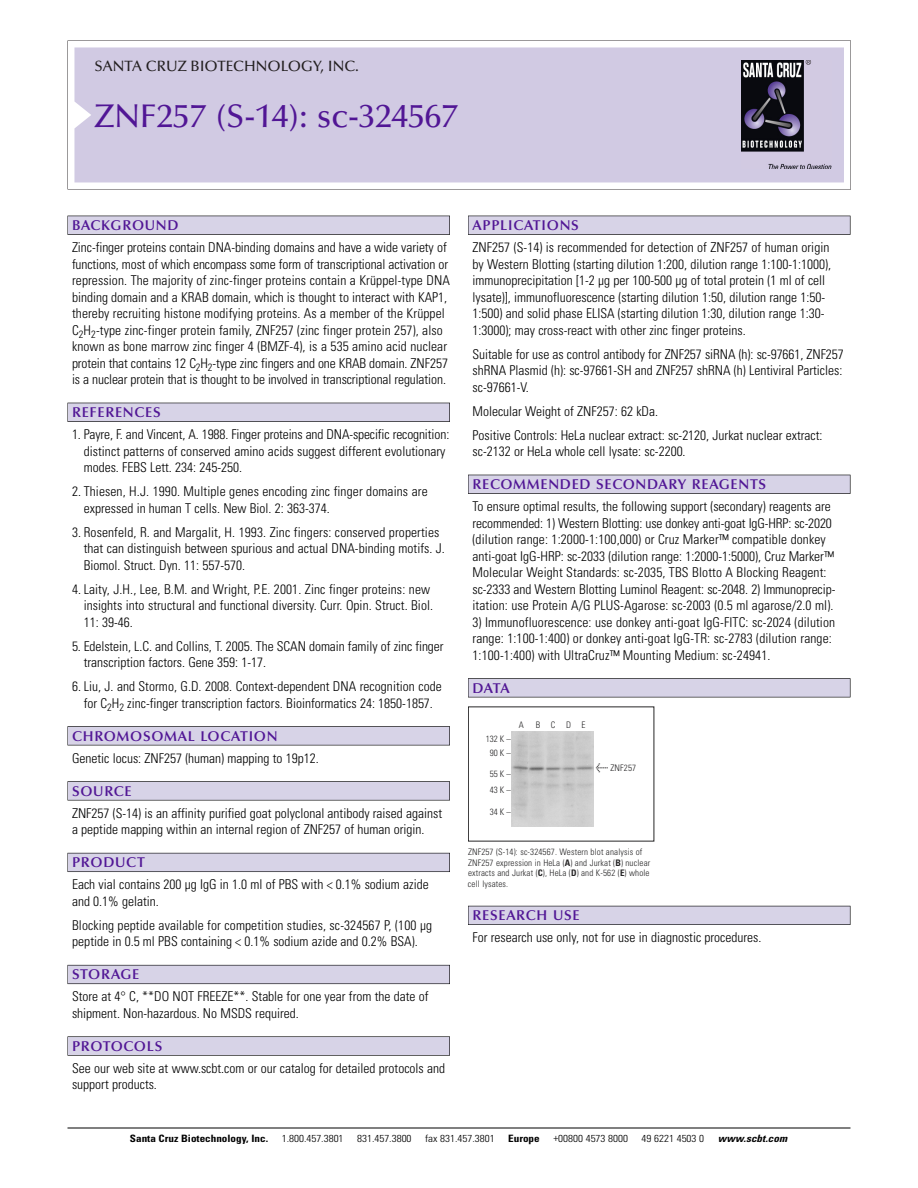
<style>
.page{position:relative;width:918px;height:1188px;background:#fff}
.page>*{position:absolute;margin:0;border:0;box-sizing:border-box;transform-origin:0 0}
.t1{font:500 33px "Optima";color:#511695}
.t2{font:500 15px "Optima";color:#231f20}
.t3{font:600 14.25px "Optima";letter-spacing:.05em;color:#511695}
.t4{font:300 condensed 13.5px/16.5px "Univers";color:#000}
.t5{font:300 condensed 10.2px "Univers";color:#000;scale:1.1 1}
.t6{font:700 condensed 10.2px "Univers";color:#000;scale:1.1 1}
.t7{font:italic 700 condensed 10.2px "Univers";letter-spacing:.005em;color:#000;scale:1.1 1}
.t8{font:9px/10.5px "Univers Condensed Light+NSBYAX";letter-spacing:.015em;color:#272627}
.s1{font-family:"Meta Plus Book Roman+GHFYWG";font-size:10.5px}
.s2{font-family:"Univers Condensed Bold+PAXULF"}
</style>
<div class="page">
<svg style="left:68px;top:40px;width:783px;height:149px"></svg>
<div style="left:74px;top:47px;width:770px;height:135px;background:#d1cae3"></div>
<img style="left:741px;top:60px;width:90px;height:108px">
<div style="left:68px;top:216px;width:382px;height:19px;background:#525155"></div>
<div style="left:68px;top:216px;width:381px;height:18px;background:#d7d3e7"></div>
<div style="left:68px;top:403px;width:382px;height:19px;background:#515055"></div>
<div style="left:68px;top:403px;width:381px;height:18px;background:#d7d3e7"></div>
<div style="left:68px;top:726px;width:382px;height:19px;background:#545357"></div>
<div style="left:68px;top:727px;width:381px;height:18px;background:#d7d3e7"></div>
<div style="left:68px;top:781px;width:382px;height:19px;background:#575759"></div>
<div style="left:68px;top:782px;width:381px;height:18px;background:#d7d3e7"></div>
<div style="left:68px;top:853px;width:382px;height:19px;background:#5b5a62"></div>
<div style="left:68px;top:853px;width:381px;height:18px;background:#d7d3e7"></div>
<div style="left:68px;top:965px;width:382px;height:19px;background:#66646e"></div>
<div style="left:68px;top:965px;width:381px;height:18px;background:#d7d3e7"></div>
<div style="left:68px;top:1036px;width:382px;height:20px;background:#616161"></div>
<div style="left:68px;top:1037px;width:381px;height:18px;background:#d7d3e7"></div>
<div style="left:468px;top:216px;width:382px;height:19px;background:#525155"></div>
<div style="left:468px;top:216px;width:382px;height:18px;background:#d7d3e7"></div>
<div style="left:468px;top:475px;width:382px;height:19px;background:#515055"></div>
<div style="left:468px;top:475px;width:382px;height:18px;background:#d7d3e7"></div>
<div style="left:468px;top:678px;width:382px;height:19px;background:#545357"></div>
<div style="left:468px;top:679px;width:382px;height:18px;background:#d7d3e7"></div>
<div style="left:468px;top:906px;width:382px;height:19px;background:#54535a"></div>
<div style="left:468px;top:906px;width:382px;height:18px;background:#d7d3e7"></div>
<hr style="left:68px;top:1128px;width:782px;height:1px;background:#000">
<img style="left:512px;top:732px;width:82px;height:95px">
<p class="t2" style="left:94px;top:61px;width:266px">SANTA CRUZ BIOTECHNOLOGY, INC.</p>
<h1 class="t1" style="left:94px;top:103px;width:365px">ZNF257 (S-14): sc-324567</h1>
<p class="t3" style="left:72px;top:219px;width:108px">BACKGROUND</p>
<p class="t4" style="left:72px;top:240px;width:379px">Zinc-finger proteins contain DNA-binding domains and have a wide variety of functions, most of which encompass some form of transcriptional activation or repression. The majority of zinc-finger proteins contain a Krüppel-type DNA binding domain and a KRAB domain, which is thought to interact with KAP1, thereby recruiting histone modifying proteins. As a member of the Krüppel C<sub>2</sub>H<sub>2</sub>-type zinc-finger protein family, ZNF257 (zinc finger protein 257), also known as bone marrow zinc finger 4 (BMZF-4), is a 535 amino acid nuclear protein that contains 12 C<sub>2</sub>H<sub>2</sub>-type zinc fingers and one KRAB domain. ZNF257 is a nuclear protein that is thought to be involved in transcriptional regulation.</p>
<p class="t3" style="left:72px;top:407px;width:90px">REFERENCES</p>
<p class="t4" style="left:84px;top:427px;width:367px;text-indent:-12px">1. Payre, F. and Vincent, A. 1988. Finger proteins and DNA-specific recognition: distinct patterns of conserved amino acids suggest different evolutionary modes. FEBS Lett. 234: 245-250.</p>
<p class="t4" style="left:84px;top:484px;width:346px;text-indent:-12px">2. Thiesen, H.J. 1990. Multiple genes encoding zinc finger domains are expressed in human T cells. New Biol. 2: 363-374.</p>
<p class="t4" style="left:84px;top:525px;width:363px;text-indent:-12px">3. Rosenfeld, R. and Margalit, H. 1993. Zinc fingers: conserved properties that can distinguish between spurious and actual DNA-binding motifs. J.<br>Biomol. Struct. Dyn. 11: 557-570.</p>
<p class="t4" style="left:84px;top:582px;width:351px;text-indent:-12px">4. Laity, J.H., Lee, B.M. and Wright, P.E. 2001. Zinc finger proteins: new insights into structural and functional diversity. Curr. Opin. Struct. Biol.<br>11: 39-46.</p>
<p class="t4" style="left:84px;top:639px;width:361px;text-indent:-12px">5. Edelstein, L.C. and Collins, T. 2005. The SCAN domain family of zinc finger transcription factors. Gene 359: 1-17.</p>
<p class="t4" style="left:72px;top:679px;width:371px;text-align:center">6. Liu, J. and Stormo, G.D. 2008. Context-dependent DNA recognition code for C<sub>2</sub>H<sub>2</sub> zinc-finger transcription factors. Bioinformatics 24: 1850-1857.</p>
<p class="t3" style="left:72px;top:730px;width:207px">CHROMOSOMAL LOCATION</p>
<p class="t4" style="left:72px;top:751px;width:248px">Genetic locus: ZNF257 (human) mapping to 19p12.</p>
<p class="t3" style="left:72px;top:785px;width:61px">SOURCE</p>
<p class="t4" style="left:72px;top:806px;width:372px">ZNF257 (S-14) is an affinity purified goat polyclonal antibody raised against a peptide mapping within an internal region of ZNF257 of human origin.</p>
<p class="t3" style="left:72px;top:857px;width:74px">PRODUCT</p>
<p class="t4" style="left:72px;top:877px;width:358px">Each vial contains 200 µg IgG in 1.0 ml of PBS with &lt; 0.1% sodium azide and 0.1% gelatin.</p>
<p class="t4" style="left:72px;top:918px;width:362px">Blocking peptide available for competition studies, sc-324567 P, (100 µg peptide in 0.5 ml PBS containing &lt; 0.1% sodium azide and 0.2% BSA).</p>
<p class="t3" style="left:72px;top:969px;width:69px">STORAGE</p>
<p class="t4" style="left:72px;top:989px;width:358px">Store at 4° C, **DO NOT FREEZE**. Stable for one year from the date of shipment. Non-hazardous. No MSDS required.</p>
<p class="t3" style="left:72px;top:1040px;width:92px">PROTOCOLS</p>
<p class="t4" style="left:72px;top:1061px;width:375px">See our web site at www.scbt.com or our catalog for detailed protocols and support products.</p>
<p class="t3" style="left:473px;top:219px;width:108px">APPLICATIONS</p>
<p class="t4" style="left:473px;top:240px;width:360px">ZNF257 (S-14) is recommended for detection of ZNF257 of human origin by Western Blotting (starting dilution 1:200, dilution range 1:100-1:1000), immunoprecipitation [1-2 µg per 100-500 µg of total protein (1 ml of cell lysate)], immunofluorescence (starting dilution 1:50, dilution range 1:50- 1:500) and solid phase ELISA (starting dilution 1:30, dilution range 1:30- 1:3000); may cross-react with other zinc finger proteins.</p>
<p class="t4" style="left:473px;top:347px;width:373px;text-align:justify">Suitable for use as control antibody for ZNF257 siRNA (h): sc-97661, ZNF257 shRNA Plasmid (h): sc-97661-SH and ZNF257 shRNA (h) Lentiviral Particles: sc-97661-V.</p>
<p class="t4" style="left:473px;top:400px;width:352px;line-height:24px">Molecular Weight of ZNF257: 62 kDa.<br>Positive Controls: HeLa nuclear extract: sc-2120, Jurkat nuclear extract:</p>
<p class="t4" style="left:473px;top:444px;width:215px">sc-2132 or HeLa whole cell lysate: sc-2200.</p>
<p class="t3" style="left:473px;top:479px;width:295px">RECOMMENDED SECONDARY REAGENTS</p>
<p class="t4" style="left:473px;top:499px;width:364px">To ensure optimal results, the following support (secondary) reagents are recommended: 1) Western Blotting: use donkey anti-goat IgG-HRP: sc-2020 (dilution range: 1:2000-1:100,000) or Cruz Marker™ compatible donkey anti-goat IgG-HRP: sc-2033 (dilution range: 1:2000-1:5000), Cruz Marker™ Molecular Weight Standards: sc-2035, TBS Blotto A Blocking Reagent: sc-2333 and Western Blotting Luminol Reagent: sc-2048. 2) Immunoprecip&shy;itation: use Protein A/G PLUS-Agarose: sc-2003 (0.5 ml agarose/2.0 ml).</p>
<p class="t4" style="left:473px;top:615px;width:364px">3) Immunofluorescence: use donkey anti-goat IgG-FITC: sc-2024 (dilution range: 1:100-1:400) or donkey anti-goat IgG-TR: sc-2783 (dilution range:<br>1:100-1:400) with UltraCruz™ Mounting Medium: sc-24941.</p>
<p class="t3" style="left:473px;top:682px;width:39px">DATA</p>
<p class="t8" style="left:486px;top:733px;width:26px;line-height:13.2px;text-align:center">132 K –<br>90K–</p>
<p class="t8" style="left:490px;top:766px;width:22px;line-height:16.5px">55K–<br>43K–</p>
<p class="t8" style="left:490px;top:807px;width:22px">34K–</p>
<p class="t8" style="left:519px;top:721px;width:7px">A</p>
<p class="t8" style="left:536px;top:721px;width:51px">BCDE</p>
<p class="t8" style="left:596px;top:763px;width:42px"><span class="s1">&lt;</span> ZNF257</p>
<p class="t8" style="left:468px;top:848px;width:184px">ZNF257 (S-14): sc-324567. Western blot analysis of ZNF257 expression in HeLa (<span class="s2">A</span>) and Jurkat (<span class="s2">B</span>) nuclear extracts and Jurkat (<span class="s2">C</span>), HeLa (<span class="s2">D</span>) and K-562 (<span class="s2">E</span>) whole cell lysates.</p>
<p class="t3" style="left:473px;top:910px;width:109px">RESEARCH USE</p>
<p class="t4" style="left:473px;top:930px;width:290px">For research use only, not for use in diagnostic procedures.</p>
<p class="t6" style="left:130px;top:1135px;width:127px">Santa Cruz Biotechnology, Inc.</p>
<p class="t5" style="left:282px;top:1135px;width:58px">1.800.457.3801</p>
<p class="t5" style="left:357px;top:1135px;width:51px">831.457.3800</p>
<p class="t5" style="left:425px;top:1135px;width:65px">fax 831.457.3801</p>
<p class="t6" style="left:508px;top:1135px;width:30px">Europe</p>
<p class="t5" style="left:553px;top:1135px;width:69px">+00800 4573 8000</p>
<p class="t5" style="left:642px;top:1135px;width:58px">49 6221 4503 0</p>
<p class="t7" style="left:718px;top:1135px;width:64px">www.scbt.com</p>
</div>
